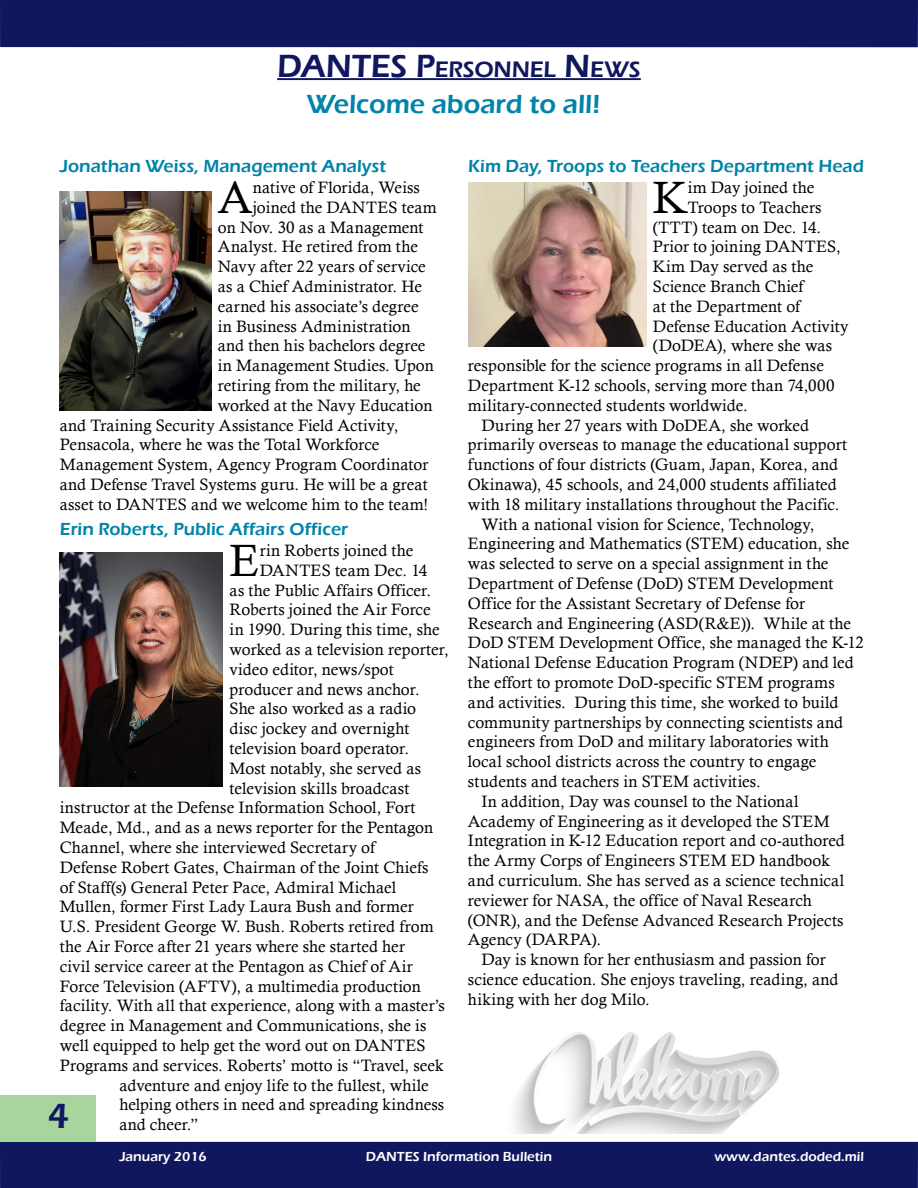
<style>
.page{position:relative;width:918px;height:1188px;background:#fff}
.page>*{position:absolute;margin:0;border:0;box-sizing:border-box;transform-origin:0 0}
.t1{font:45.3px "Calisto";color:#000}
.t2{font:600 36px "Eras ITC";color:#11175e}
.t3{font:600 33px "Eras ITC";letter-spacing:-.005em;color:#11175e}
.t4{font:600 27px "Eras ITC";color:#0084a9}
.t5{font:600 23.1px "Eras ITC";color:#11175e}
.t6{font:600 18px "Eras ITC";color:#0084a9}
.t7{font:16.5px "Calisto";letter-spacing:.005em;color:#000}
.t8{font:600 13.5px "Eras ITC";color:#fff}
.s1{font-size:23.1px}
.s2{font-size:33px}
</style>
<div class="page">
<hr style="left:277px;top:78px;width:364px;height:2px;background:#11175e">
<img style="left:468px;top:182px;width:178px;height:164px">
<img style="left:60px;top:553px;width:163px;height:233px">
<img style="left:60px;top:191px;width:151px;height:219px">
<img style="left:514px;top:1032px;width:265px;height:102px">
<div style="left:0;top:0;width:918px;height:47px;background:#11175e"></div>
<div style="left:0;top:1142px;width:918px;height:46px;background:#11175e"></div>
<div style="left:0;top:1095px;width:95px;height:47px;background:#a8d59e"></div>
<h3 class="t3" style="left:277px;top:47px;width:234px">DANTES P<span class="s1">ERSONNE</span></h3>
<h3 class="t5" style="left:544px;top:56px;width:97px">L <span class="s2">N</span>EWS</h3>
<h3 class="t4" style="left:307px;top:89px;width:295px">Welcome aboard to all!</h3>
<p class="t6" style="left:60px;top:156px;width:328px">Jonathan Weiss, Management Analyst</p>
<h1 class="t1" style="left:218px;top:171px;width:36px">A</h1>
<p class="t7" style="left:253px;top:178px;width:169px">native of Florida, Weiss</p>
<p class="t7" style="left:253px;top:198px;width:185px">joined the DANTES team</p>
<p class="t7" style="left:218px;top:217px;width:207px">on Nov. 30 as a Management</p>
<p class="t7" style="left:218px;top:237px;width:202px">Analyst. He retired from the</p>
<p class="t7" style="left:218px;top:257px;width:209px">Navy after 22 years of service</p>
<p class="t7" style="left:218px;top:277px;width:206px">as a Chief Administrator. He</p>
<p class="t7" style="left:218px;top:297px;width:202px">earned his associate’s degree</p>
<p class="t7" style="left:218px;top:316px;width:194px">in Business Administration</p>
<p class="t7" style="left:218px;top:336px;width:209px">and then his bachelors degree</p>
<p class="t7" style="left:218px;top:356px;width:218px">in Management Studies. Upon</p>
<p class="t7" style="left:218px;top:376px;width:205px">retiring from the military, he</p>
<p class="t7" style="left:218px;top:396px;width:216px">worked at the Navy Education</p>
<p class="t7" style="left:60px;top:415px;width:340px">and Training Security Assistance Field Activity,</p>
<p class="t7" style="left:60px;top:435px;width:321px">Pensacola, where he was the Total Workforce</p>
<p class="t7" style="left:60px;top:455px;width:370px">Management System, Agency Program Coordinator</p>
<p class="t7" style="left:60px;top:475px;width:369px">and Defense Travel Systems guru. He will be a great</p>
<p class="t7" style="left:60px;top:495px;width:370px">asset to DANTES and we welcome him to the team!</p>
<p class="t6" style="left:60px;top:519px;width:290px">Erin Roberts, Public Affairs Officer</p>
<h1 class="t1" style="left:230px;top:534px;width:32px">E</h1>
<p class="t7" style="left:260px;top:541px;width:155px">rin Roberts joined the</p>
<p class="t7" style="left:260px;top:561px;width:169px">DANTES team Dec. 14</p>
<p class="t7" style="left:230px;top:580px;width:203px">as the Public Affairs Officer.</p>
<p class="t7" style="left:230px;top:600px;width:202px">Roberts joined the Air Force</p>
<p class="t7" style="left:230px;top:620px;width:211px">in 1990. During this time, she</p>
<p class="t7" style="left:230px;top:640px;width:221px">worked as a television reporter,</p>
<p class="t7" style="left:230px;top:660px;width:166px">video editor, news/spot</p>
<p class="t7" style="left:230px;top:679px;width:192px">producer and news anchor.</p>
<p class="t7" style="left:230px;top:699px;width:188px">She also worked as a radio</p>
<p class="t7" style="left:230px;top:719px;width:181px">disc jockey and overnight</p>
<p class="t7" style="left:230px;top:739px;width:181px">television board operator.</p>
<p class="t7" style="left:230px;top:759px;width:193px">Most notably, she served as</p>
<p class="t7" style="left:230px;top:778px;width:181px">television skills broadcast</p>
<p class="t7" style="left:60px;top:798px;width:357px">instructor at the Defense Information School, Fort</p>
<p class="t7" style="left:60px;top:818px;width:375px">Meade, Md., and as a news reporter for the Pentagon</p>
<p class="t7" style="left:60px;top:838px;width:317px">Channel, where she interviewed Secretary of</p>
<p class="t7" style="left:60px;top:858px;width:370px">Defense Robert Gates, Chairman of the Joint Chiefs</p>
<p class="t7" style="left:60px;top:877px;width:338px">of Staff(s) General Peter Pace, Admiral Michael</p>
<p class="t7" style="left:60px;top:897px;width:355px">Mullen, former First Lady Laura Bush and former</p>
<p class="t7" style="left:60px;top:917px;width:375px">U.S. President George W. Bush. Roberts retired from</p>
<p class="t7" style="left:60px;top:937px;width:347px">the Air Force after 21 years where she started her</p>
<p class="t7" style="left:60px;top:957px;width:354px">civil service career at the Pentagon as Chief of Air</p>
<p class="t7" style="left:60px;top:976px;width:363px">Force Television (AFTV), a multimedia production</p>
<p class="t7" style="left:60px;top:996px;width:386px">facility. With all that experience, along with a master’s</p>
<p class="t7" style="left:60px;top:1016px;width:368px">degree in Management and Communications, she is</p>
<p class="t7" style="left:60px;top:1036px;width:367px">well equipped to help get the word out on DANTES</p>
<p class="t7" style="left:60px;top:1056px;width:385px">Programs and services. Roberts’ motto is “Travel, seek</p>
<p class="t7" style="left:119px;top:1075px;width:311px">adventure and enjoy life to the fullest, while</p>
<p class="t7" style="left:119px;top:1095px;width:326px">helping others in need and spreading kindness</p>
<p class="t7" style="left:119px;top:1115px;width:81px">and cheer.”</p>
<h2 class="t2" style="left:47px;top:1096px;width:23px">4</h2>
<p class="t6" style="left:468px;top:156px;width:397px">Kim Day, Troops to Teachers Department Head</p>
<h1 class="t1" style="left:653px;top:171px;width:36px">K</h1>
<p class="t7" style="left:688px;top:178px;width:128px">im Day joined the</p>
<p class="t7" style="left:688px;top:198px;width:135px">Troops to Teachers</p>
<p class="t7" style="left:653px;top:217px;width:170px">(TTT) team on Dec. 14.</p>
<p class="t7" style="left:653px;top:237px;width:189px">Prior to joining DANTES,</p>
<p class="t7" style="left:653px;top:257px;width:162px">Kim Day served as the</p>
<p class="t7" style="left:653px;top:277px;width:152px">Science Branch Chief</p>
<p class="t7" style="left:653px;top:297px;width:149px">at the Department of</p>
<p class="t7" style="left:653px;top:316px;width:197px">Defense Education Activity</p>
<p class="t7" style="left:653px;top:336px;width:181px">(DoDEA), where she was</p>
<p class="t7" style="left:468px;top:356px;width:357px">responsible for the science programs in all Defense</p>
<p class="t7" style="left:468px;top:376px;width:368px">Department K-12 schools, serving more than 74,000</p>
<p class="t7" style="left:468px;top:396px;width:281px">military-connected students worldwide.</p>
<p class="t7" style="left:481px;top:415px;width:329px">During her 27 years with DoDEA, she worked</p>
<p class="t7" style="left:468px;top:435px;width:381px">primarily overseas to manage the educational support</p>
<p class="t7" style="left:468px;top:455px;width:372px">functions of four districts (Guam, Japan, Korea, and</p>
<p class="t7" style="left:468px;top:475px;width:370px">Okinawa), 45 schools, and 24,000 students affiliated</p>
<p class="t7" style="left:468px;top:495px;width:373px">with 18 military installations throughout the Pacific.</p>
<p class="t7" style="left:481px;top:514px;width:334px">With a national vision for Science, Technology,</p>
<p class="t7" style="left:468px;top:534px;width:383px">Engineering and Mathematics (STEM) education, she</p>
<p class="t7" style="left:468px;top:554px;width:362px">was selected to serve on a special assignment in the</p>
<p class="t7" style="left:468px;top:574px;width:367px">Department of Defense (DoD) STEM Development</p>
<p class="t7" style="left:468px;top:594px;width:339px">Office for the Assistant Secretary of Defense for</p>
<p class="t7" style="left:468px;top:613px;width:385px">Research and Engineering (ASD(R&amp;E)). While at the</p>
<p class="t7" style="left:468px;top:633px;width:397px">DoD STEM Development Office, she managed the K-12</p>
<p class="t7" style="left:468px;top:653px;width:387px">National Defense Education Program (NDEP) and led</p>
<p class="t7" style="left:468px;top:673px;width:368px">the effort to promote DoD-specific STEM programs</p>
<p class="t7" style="left:468px;top:693px;width:372px">and activities. During this time, she worked to build</p>
<p class="t7" style="left:468px;top:712px;width:377px">community partnerships by connecting scientists and</p>
<p class="t7" style="left:468px;top:732px;width:362px">engineers from DoD and military laboratories with</p>
<p class="t7" style="left:468px;top:752px;width:350px">local school districts across the country to engage</p>
<p class="t7" style="left:468px;top:772px;width:294px">students and teachers in STEM activities.</p>
<p class="t7" style="left:481px;top:792px;width:319px">In addition, Day was counsel to the National</p>
<p class="t7" style="left:468px;top:811px;width:363px">Academy of Engineering as it developed the STEM</p>
<p class="t7" style="left:468px;top:831px;width:378px">Integration in K-12 Education report and co-authored</p>
<p class="t7" style="left:468px;top:851px;width:363px">the Army Corps of Engineers STEM ED handbook</p>
<p class="t7" style="left:468px;top:871px;width:378px">and curriculum. She has served as a science technical</p>
<p class="t7" style="left:468px;top:891px;width:345px">reviewer for NASA, the office of Naval Research</p>
<p class="t7" style="left:468px;top:910px;width:377px">(ONR), and the Defense Advanced Research Projects</p>
<p class="t7" style="left:468px;top:930px;width:135px">Agency (DARPA).</p>
<p class="t7" style="left:481px;top:950px;width:346px">Day is known for her enthusiasm and passion for</p>
<p class="t7" style="left:468px;top:970px;width:372px">science education. She enjoys traveling, reading, and</p>
<p class="t7" style="left:468px;top:990px;width:183px">hiking with her dog Milo.</p>
<p class="t8" style="left:119px;top:1149px;width:89px">January 2016</p>
<p class="t8" style="left:366px;top:1149px;width:188px">DANTES Information Bulletin</p>
<p class="t8" style="left:715px;top:1149px;width:151px">www.dantes.doded.mil</p>
</div>
